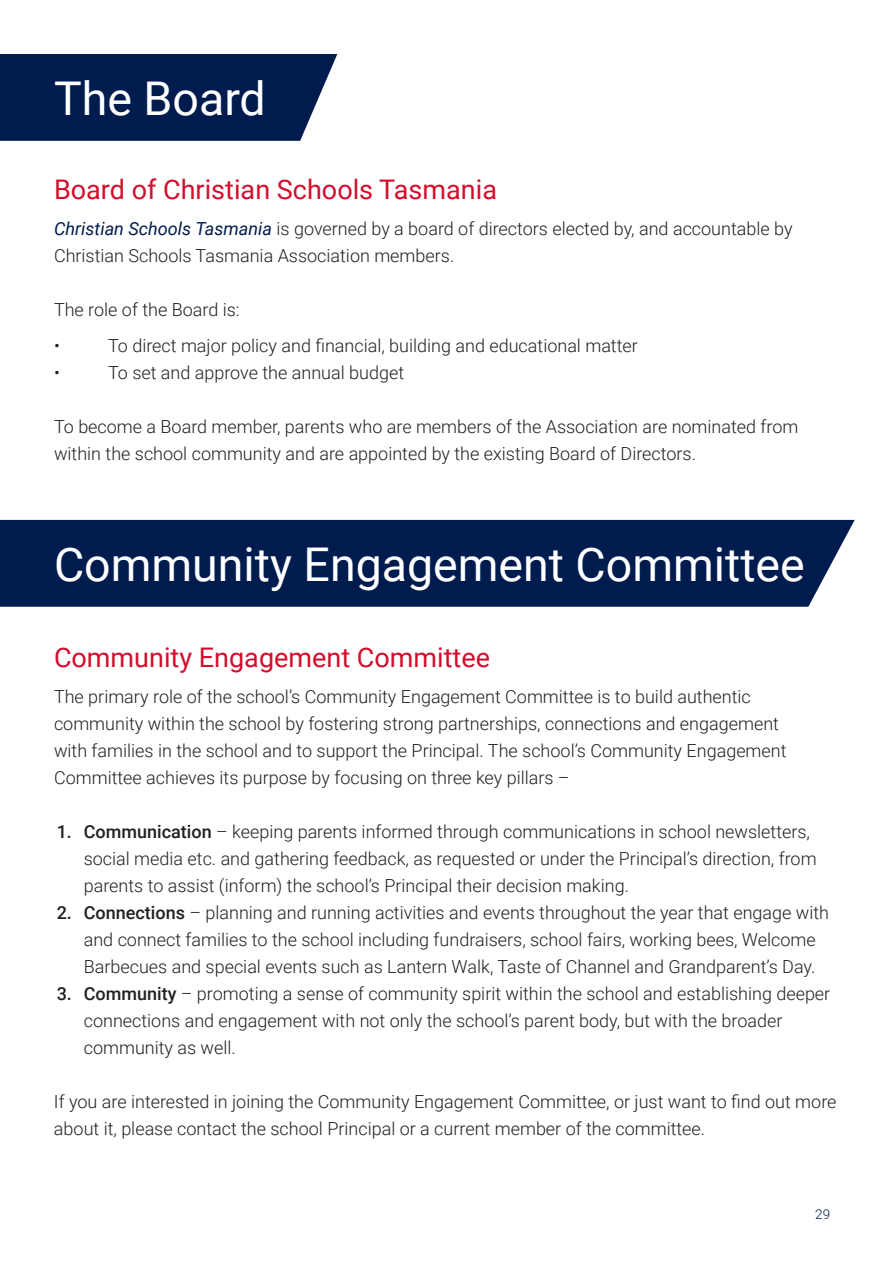
<style>
.page{position:relative;width:893px;height:1263px;background:#fff}
.page>*{position:absolute;margin:0;border:0;box-sizing:border-box;transform-origin:0 0}
.t1{font:46.5px "Roboto";color:#fff}
.Body{font:27px "Roboto";color:#d30d2b}
.Body-2{font:300 18px/27px "Roboto";color:#231f20}
.t2{font:300 13.5px "Roboto";color:#001c4e}
.s1{font-weight:400;font-style:italic;color:#001c4e}
.s2{font-weight:500}
</style>
<div class="page">
<div style="left:0;top:54px;width:337px;height:87px;background:#001c4e"></div>
<div style="left:0;top:520px;width:855px;height:87px;background:#001c4e"></div>
<p class="t1" style="left:54px;top:66px;width:213px">The Board</p>
<p class="Body" style="left:54px;top:170px;width:445px">Board of Christian Schools Tasmania</p>
<p class="Body-2" style="left:54px;top:214px;width:740px"><span class="s1">Christian Schools Tasmania</span> is governed by a board of directors elected by, and accountable by<br>Christian Schools Tasmania Association members.</p>
<p class="Body-2" style="left:54px;top:295px;width:187px">The role of the Board is:</p>
<p class="Body-2" style="left:54px;top:331px;width:7px">•</p>
<p class="Body-2" style="left:108px;top:331px;width:531px">To direct major policy and financial, building and educational matter</p>
<p class="Body-2" style="left:54px;top:358px;width:7px">•</p>
<p class="Body-2" style="left:108px;top:358px;width:298px">To set and approve the annual budget</p>
<p class="Body-2" style="left:54px;top:412px;width:746px">To become a Board member, parents who are members of the Association are nominated from within the school community and are appointed by the existing Board of Directors.</p>
<p class="t1" style="left:54px;top:532px;width:752px">Community Engagement Committee</p>
<p class="Body" style="left:54px;top:639px;width:437px">Community Engagement Committee</p>
<p class="Body-2" style="left:54px;top:683px;width:734px">The primary role of the school’s Community Engagement Committee is to build authentic community within the school by fostering strong partnerships, connections and engagement with families in the school and to support the Principal. The school’s Community Engagement Committee achieves its purpose by focusing on three key pillars –</p>
<p class="Body-2" style="left:84px;top:818px;width:734px;text-indent:-27px"><span class="s2">1. Communication</span> – keeping parents informed through communications in school newsletters, social media etc. and gathering feedback, as requested or under the Principal’s direction, from parents to assist (inform) the school’s Principal their decision making.</p>
<p class="Body-2" style="left:84px;top:899px;width:747px;text-indent:-27px"><span class="s2">2. Connections</span> – planning and running activities and events throughout the year that engage with and connect families to the school including fundraisers, school fairs, working bees, Welcome<br>Barbecues and special events such as Lantern Walk, Taste of Channel and Grandparent’s Day.</p>
<p class="Body-2" style="left:84px;top:980px;width:748px;text-indent:-27px"><span class="s2">3. Community</span> – promoting a sense of community spirit within the school and establishing deeper connections and engagement with not only the school’s parent body, but with the broader community as well.</p>
<p class="Body-2" style="left:54px;top:1088px;width:784px">If you are interested in joining the Community Engagement Committee, or just want to find out more about it, please contact the school Principal or a current member of the committee.</p>
<p class="t2" style="left:815px;top:1205px;width:16px">29</p>
</div>
